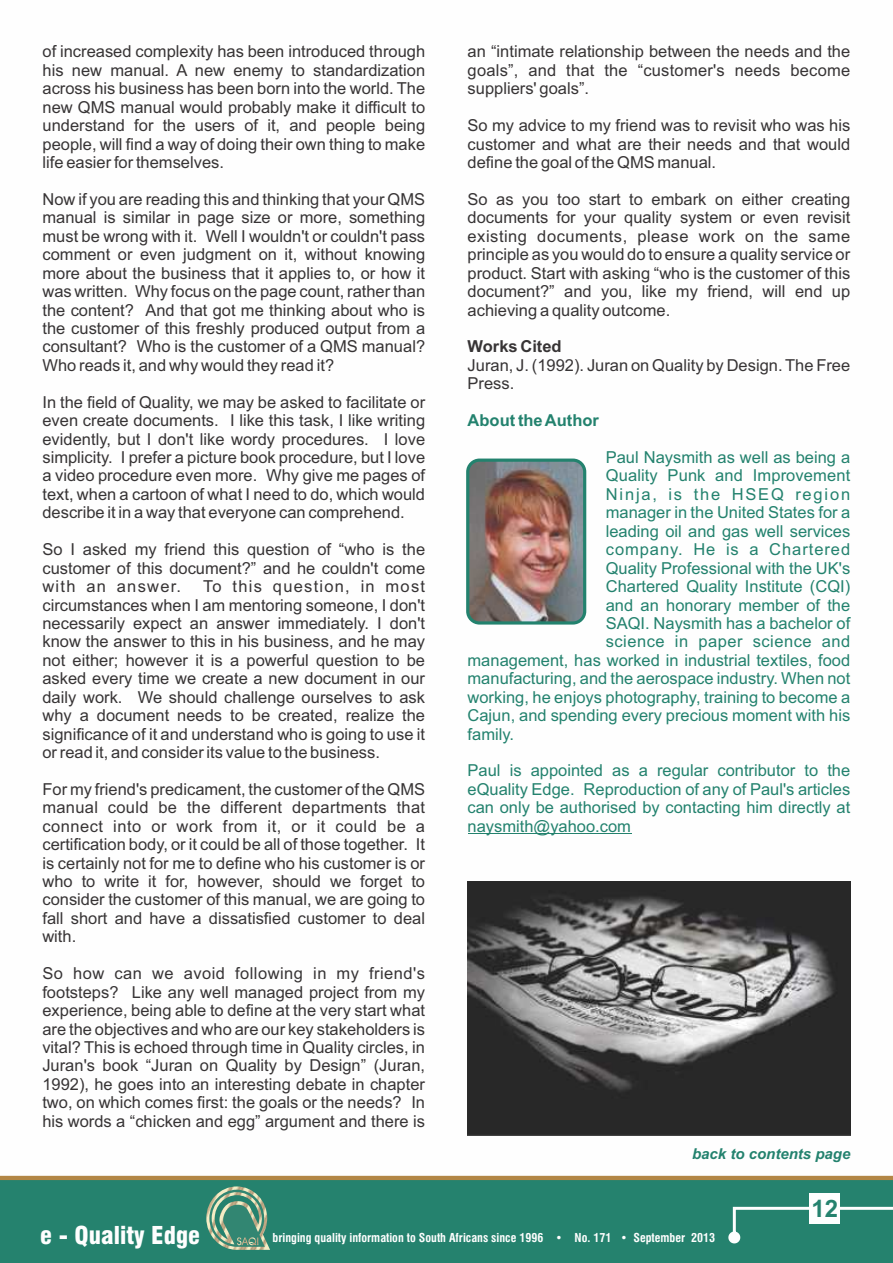
<style>
.page{position:relative;width:893px;height:1263px;background:#fff}
.page>*{position:absolute;margin:0;border:0;box-sizing:border-box;transform-origin:0 0}
.t1{font:900 condensed 24px "Swiss 721 BT";color:#fefefe}
.t2{font:700 24px "Arial";color:#25826e}
.t3{font:16.5px/18.5px "Arial";color:#373435;text-align:justify}
.t4{font:16.5px/18.5px "Arial";color:#23826e;text-align:justify}
.t5{font:16.5px "Arial";letter-spacing:.03em;color:#23826e}
.t6{font:16.5px "Arial";letter-spacing:.06em;color:#23826e}
.t7{font:16.5px "Arial";letter-spacing:.11em;color:#23826e}
.t8{font:700 16.5px "Arial";color:#23826e}
.t9{font:700 16.5px "Arial";color:#373435}
.t10{font:italic 700 15px "Arial";color:#23826e}
.t11{font:700 condensed 12px "Swiss 721 BT";color:#fefefe}
</style>
<div class="page">
<div style="left:0;top:1180px;width:893px;height:83px;background:#25826e"></div>
<svg style="left:206px;top:1186px;width:64px;height:64px;background:#649b81"></svg>
<hr style="left:0;top:1176px;width:893px;height:4px;background:#b28645">
<svg style="left:728px;top:1207px;width:165px;height:36px;background:#3a8e7c"></svg>
<div style="left:809px;top:1193px;width:31px;height:31px;background:#fefefe"></div>
<hr style="left:468px;top:833px;width:163px;height:1px;background:#23826e">
<img style="left:468px;top:460px;width:117px;height:163px;border-radius:12px">
<div style="left:466px;top:458px;width:120px;height:166px;border:3px solid #23826e;border-radius:12px"></div>
<img style="left:468px;top:882px;width:382px;height:253px">
<p class="t3" style="left:43px;top:44px;width:384px">of increased complexity has been introduced through his new manual. A new enemy to standardization across his business has been born into the world. The new QMS manual would probably make it difficult to understand for the users of it, and people being people, will find a way of doing their own thing to make life easier for themselves.</p>
<p class="t3" style="left:42px;top:191px;width:384px">Now if you are reading this and thinking that your QMS manual is similar in page size or more, something must be wrong with it. Well I wouldn't or couldn't pass comment or even judgment on it, without knowing more about the business that it applies to, or how it was written. Why focus on the page count, rather than the content? And that got me thinking about who is the customer of this freshly produced output from a consultant? Who is the customer of a QMS manual?<br>Who reads it, and why would they read it?</p>
<p class="t3" style="left:42px;top:394px;width:384px">In the field of Quality, we may be asked to facilitate or even create documents. I like this task, I like writing evidently, but I don't like wordy procedures. I love simplicity. I prefer a picture book procedure, but I love a video procedure even more. Why give me pages of text, when a cartoon of what I need to do, which would describe it in a way that everyone can comprehend.</p>
<p class="t3" style="left:42px;top:542px;width:384px">So I asked my friend this question of “who is the customer of this document?” and he couldn't come with an answer.</p>
<p class="t3" style="left:42px;top:579px;width:384px;text-indent:161px">To this question, in most circumstances when I am mentoring someone, I don't necessarily expect an answer immediately. I don't know the answer to this in his business, and he may not either; however it is a powerful question to be asked every time we create a new document in our daily work. We should challenge ourselves to ask why a document needs to be created, realize the significance of it and understand who is going to use it or read it, and consider its value to the business.</p>
<p class="t3" style="left:42px;top:781px;width:384px">For my friend's predicament, the customer of the QMS manual could be the different departments that connect into or work from it, or it could be a certification body, or it could be all of those together. It is certainly not for me to define who his customer is or who to write it for, however, should we forget to consider the customer of this manual, we are going to fall short and have a dissatisfied customer to deal with.</p>
<p class="t3" style="left:42px;top:966px;width:384px">So how can we avoid following in my friend's footsteps? Like any well managed project from my experience, being able to define at the very start what are the objectives and who are our key stakeholders is vital? This is echoed through time in Quality circles, in Juran's book “Juran on Quality by Design” (Juran, 1992), he goes into an interesting debate in chapter two, on which comes first: the goals or the needs? In his words a “chicken and egg” argument and there is</p>
<p class="t3" style="left:468px;top:44px;width:384px">an “intimate relationship between the needs and the goals”, and that the “customer's needs become suppliers' goals”.</p>
<p class="t3" style="left:468px;top:118px;width:384px">So my advice to my friend was to revisit who was his customer and what are their needs and that would define the goal of the QMS manual.</p>
<p class="t3" style="left:468px;top:191px;width:384px">So as you too start to embark on either creating documents for your quality system or even revisit existing documents, please work on the same principle as you would do to ensure a quality service or product. Start with asking “who is the customer of this document?” and you, like my friend, will end up achieving a quality outcome.</p>
<p class="t9" style="left:468px;top:340px;width:96px">Works Cited</p>
<p class="t3" style="left:468px;top:357px;width:384px">Juran, J. (1992). Juran on Quality by Design. The Free<br>Press.</p>
<p class="t8" style="left:468px;top:414px;width:133px">About the Author</p>
<p class="t4" style="left:606px;top:449px;width:246px">Paul Naysmith as well as being a</p>
<p class="t4" style="left:606px;top:468px;width:246px">Quality Punk and Improvement</p>
<p class="t7" style="left:606px;top:488px;width:246px">Ninja, is the HSEQ region</p>
<p class="t4" style="left:606px;top:505px;width:246px">manager in the United States for a</p>
<p class="t4" style="left:606px;top:523px;width:246px">leading oil and gas well services</p>
<p class="t6" style="left:606px;top:543px;width:246px">company. He is a Chartered</p>
<p class="t4" style="left:606px;top:560px;width:246px">Quality Professional with the UK's</p>
<p class="t4" style="left:606px;top:579px;width:246px">Chartered Quality Institute (CQI)</p>
<p class="t4" style="left:606px;top:597px;width:246px">and an honorary member of the</p>
<p class="t4" style="left:606px;top:615px;width:246px">SAQI. Naysmith has a bachelor of</p>
<p class="t5" style="left:606px;top:635px;width:246px">science in paper science and</p>
<p class="t4" style="left:468px;top:652px;width:384px">management, has worked in industrial textiles, food</p>
<p class="t4" style="left:468px;top:671px;width:384px">manufacturing, and the aerospace industry. When not</p>
<p class="t4" style="left:468px;top:689px;width:384px">working, he enjoys photography, training to become a</p>
<p class="t4" style="left:468px;top:708px;width:384px">Cajun, and spending every precious moment with his</p>
<p class="t4" style="left:468px;top:726px;width:48px">family.</p>
<p class="t4" style="left:468px;top:763px;width:384px">Paul is appointed as a regular contributor to the eQuality Edge. Reproduction of any of Paul's articles can only be authorised by contacting him directly at naysmith@yahoo.com</p>
<p class="t10" style="left:692px;top:1148px;width:160px">back to contents page</p>
<h1 class="t2" style="left:811px;top:1199px;width:28px">12</h1>
<h1 class="t1" style="left:40px;top:1225px;width:161px">e - Quality Edge</h1>
<p class="t11" style="left:273px;top:1232px;width:444px">bringing quality information to South Africans since 1996 • No. 171 • September 2013</p>
</div>
